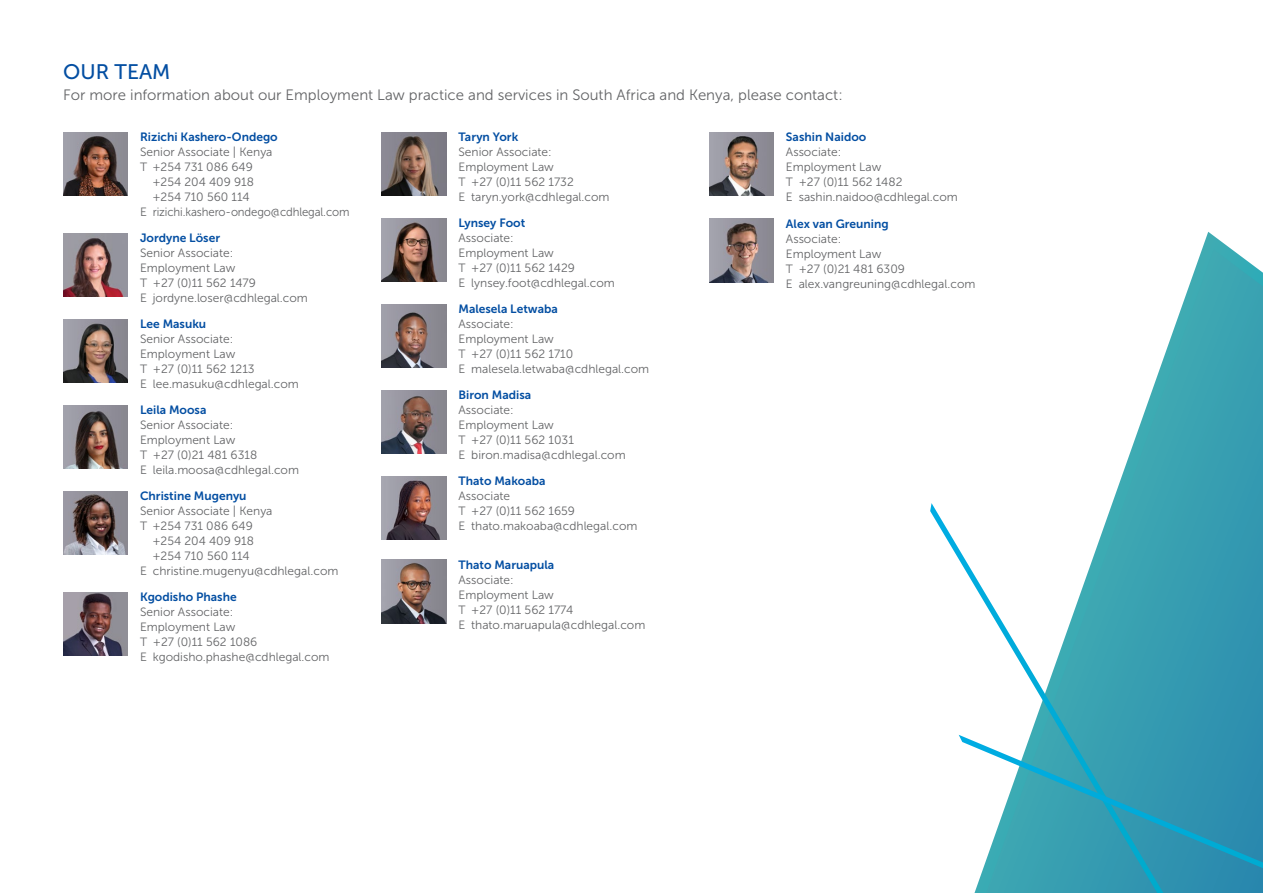
<style>
.page{position:relative;width:1263px;height:893px;background:#fff}
.page>*{position:absolute;margin:0;border:0;box-sizing:border-box;transform-origin:0 0}
.t1{font:21px "Museo Sans 500";color:#034ea2}
.t2{font:15px "Museo Sans 300";color:#636466}
.t3{font:12px/15px "Museo Sans 300";color:#636466}
.t4{font:12px "Museo Sans 700";color:#034ea2}
</style>
<div class="page">
<svg style="left:1112px;top:232px;width:151px;height:661px"></svg>
<svg style="left:930px;top:503px;width:233px;height:390px"></svg>
<svg style="left:959px;top:735px;width:304px;height:133px;background:#4fa9be"></svg>
<img style="left:63px;top:132px;width:65px;height:64px">
<img style="left:63px;top:233px;width:65px;height:64px">
<img style="left:63px;top:319px;width:65px;height:64px">
<img style="left:63px;top:405px;width:65px;height:64px">
<img style="left:63px;top:491px;width:65px;height:64px">
<img style="left:63px;top:592px;width:65px;height:64px">
<img style="left:382px;top:132px;width:64px;height:64px">
<img style="left:382px;top:218px;width:64px;height:64px">
<img style="left:382px;top:304px;width:64px;height:64px">
<img style="left:382px;top:390px;width:64px;height:64px">
<img style="left:382px;top:476px;width:64px;height:64px">
<img style="left:382px;top:559px;width:64px;height:64px">
<img style="left:709px;top:132px;width:64px;height:64px">
<img style="left:709px;top:219px;width:64px;height:63px">
<h1 class="t1" style="left:63px;top:60px;width:109px">OUR TEAM</h1>
<p class="t2" style="left:63px;top:87px;width:781px">For more information about our Employment Law practice and services in South Africa and Kenya, please contact:</p>
<p class="t4" style="left:140px;top:130px;width:139px">Rizichi Kashero-Ondego</p>
<p class="t3" style="left:140px;top:145px;width:134px">Senior Associate | Kenya</p>
<p class="t3" style="left:140px;top:160px;width:114px">T +254 731 086 649</p>
<p class="t3" style="left:152px;top:175px;width:103px">+254 204 409 918</p>
<p class="t3" style="left:152px;top:190px;width:99px">+254 710 560 114</p>
<p class="t3" style="left:140px;top:205px;width:211px">E rizichi.kashero-ondego@cdhlegal.com</p>
<p class="t4" style="left:140px;top:231px;width:82px">Jordyne Löser</p>
<p class="t3" style="left:140px;top:246px;width:169px">Senior Associate:<br>Employment Law<br>T +27 (0)11 562 1479<br>E jordyne.loser@cdhlegal.com</p>
<p class="t4" style="left:140px;top:317px;width:68px">Lee Masuku</p>
<p class="t3" style="left:140px;top:332px;width:160px">Senior Associate:<br>Employment Law<br>T +27 (0)11 562 1213<br>E lee.masuku@cdhlegal.com</p>
<p class="t4" style="left:140px;top:403px;width:68px">Leila Moosa</p>
<p class="t3" style="left:140px;top:418px;width:161px">Senior Associate:<br>Employment Law<br>T +27 (0)21 481 6318<br>E leila.moosa@cdhlegal.com</p>
<p class="t4" style="left:140px;top:489px;width:108px">Christine Mugenyu</p>
<p class="t3" style="left:140px;top:504px;width:134px">Senior Associate | Kenya</p>
<p class="t3" style="left:140px;top:519px;width:114px">T +254 731 086 649</p>
<p class="t3" style="left:152px;top:534px;width:103px">+254 204 409 918</p>
<p class="t3" style="left:152px;top:549px;width:99px">+254 710 560 114</p>
<p class="t3" style="left:140px;top:564px;width:200px">E christine.mugenyu@cdhlegal.com</p>
<p class="t4" style="left:140px;top:590px;width:98px">Kgodisho Phashe</p>
<p class="t3" style="left:140px;top:605px;width:191px">Senior Associate:<br>Employment Law<br>T +27 (0)11 562 1086<br>E kgodisho.phashe@cdhlegal.com</p>
<p class="t4" style="left:458px;top:130px;width:61px">Taryn York</p>
<p class="t3" style="left:458px;top:145px;width:153px">Senior Associate:<br>Employment Law<br>T +27 (0)11 562 1732<br>E taryn.york@cdhlegal.com</p>
<p class="t4" style="left:458px;top:216px;width:68px">Lynsey Foot</p>
<p class="t3" style="left:458px;top:231px;width:158px">Associate:<br>Employment Law<br>T +27 (0)11 562 1429<br>E lynsey.foot@cdhlegal.com</p>
<p class="t4" style="left:458px;top:302px;width:101px">Malesela Letwaba</p>
<p class="t3" style="left:458px;top:317px;width:192px">Associate:<br>Employment Law<br>T +27 (0)11 562 1710<br>E malesela.letwaba@cdhlegal.com</p>
<p class="t4" style="left:458px;top:388px;width:74px">Biron Madisa</p>
<p class="t3" style="left:458px;top:403px;width:169px">Associate:<br>Employment Law<br>T +27 (0)11 562 1031<br>E biron.madisa@cdhlegal.com</p>
<p class="t4" style="left:458px;top:474px;width:89px">Thato Makoaba</p>
<p class="t3" style="left:458px;top:489px;width:180px">Associate<br>T +27 (0)11 562 1659<br>E thato.makoaba@cdhlegal.com</p>
<p class="t4" style="left:458px;top:558px;width:97px">Thato Maruapula</p>
<p class="t3" style="left:458px;top:572px;width:188px">Associate:<br>Employment Law<br>T +27 (0)11 562 1774<br>E thato.maruapula@cdhlegal.com</p>
<p class="t4" style="left:786px;top:130px;width:82px">Sashin Naidoo</p>
<p class="t3" style="left:786px;top:145px;width:173px">Associate:<br>Employment Law<br>T +27 (0)11 562 1482<br>E sashin.naidoo@cdhlegal.com</p>
<p class="t4" style="left:786px;top:217px;width:104px">Alex van Greuning</p>
<p class="t3" style="left:786px;top:231px;width:191px">Associate:<br>Employment Law<br>T +27 (0)21 481 6309<br>E alex.vangreuning@cdhlegal.com</p>
</div>
